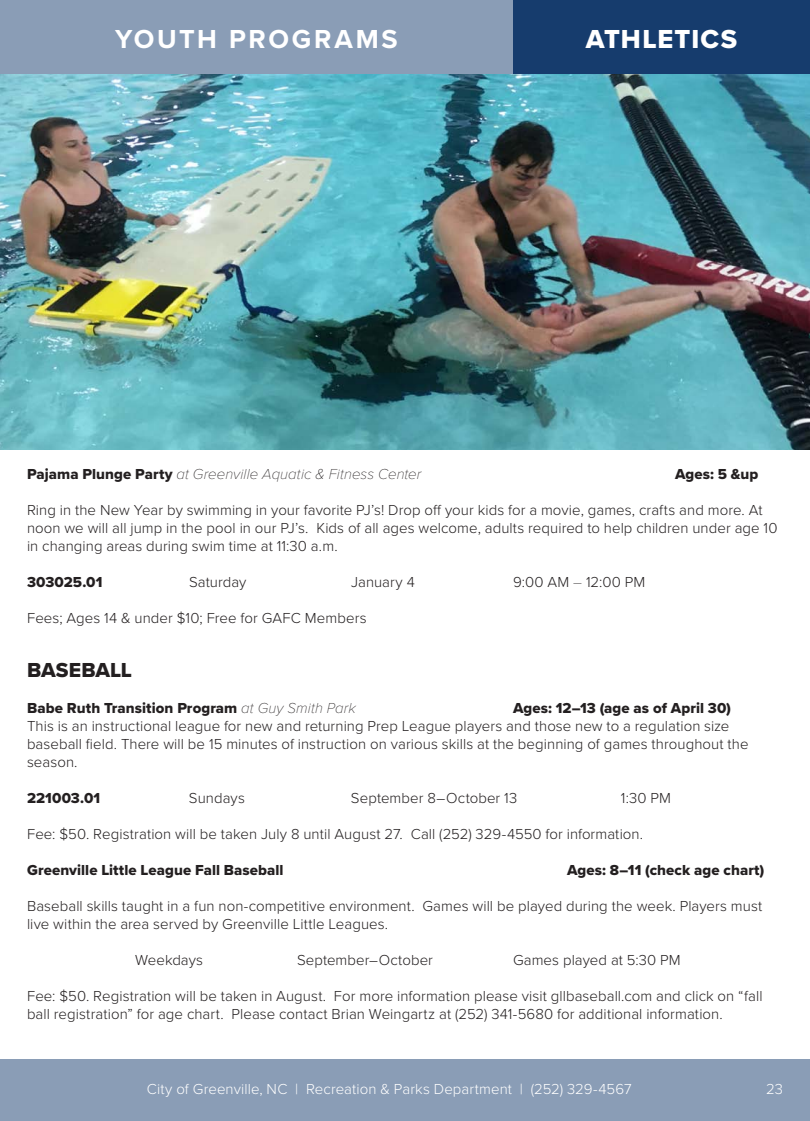
<style>
.page{position:relative;width:810px;height:1121px;background:#fff}
.page>*{position:absolute;margin:0;border:0;box-sizing:border-box;transform-origin:0 0}
.t1{font:700 27px "Proxima Nova";letter-spacing:.095em;color:#fff}
.t2{font:27px "Proxima Nova Extrabld";letter-spacing:.04em;color:#fff}
.t3{font:21px "Proxima Nova Extrabld";color:#231f20}
.t4{font:300 15px/18px "Proxima Nova";letter-spacing:.005em;color:#231f20}
.t5{font:15px "Proxima Nova Extrabld";letter-spacing:.005em;color:#231f20}
.t6{font:300 15px "Proxima Nova";letter-spacing:.005em;color:#fff}
.t7{font:italic 100 15px "Proxima Nova";letter-spacing:.005em;color:#231f20}
.s1{font-family:"Proxima Nova Extrabld";font-weight:400;font-style:normal}
.s2{font-family:"Proxima Nova T";font-weight:100}
.s3{font-family:"Proxima Nova";font-weight:100;font-style:italic}
</style>
<div class="page">
<div style="left:0;top:1059px;width:810px;height:61px;background:#8a9db6"></div>
<svg style="left:0;top:0;width:810px;height:75px;background:#617b9c"></svg>
<img style="left:0;top:75px;width:810px;height:375px">
<h1 class="t1" style="left:115px;top:19px;width:284px">YOUTH PROGRAMS</h1>
<p class="t2" style="left:586px;top:19px;width:153px">ATHLETICS</p>
<p class="t7" style="left:27px;top:462px;width:396px"><span class="s1">Pajama Plunge Party</span> at Greenville Aquatic &amp; Fitness Center</p>
<p class="t5" style="left:675px;top:462px;width:85px">Ages: 5 &amp;up</p>
<p class="t4" style="left:27px;top:500px;width:752px">Ring in the New Year by swimming in your favorite PJ’s! Drop off your kids for a movie, games, crafts and more. At noon we will all jump in the pool in our PJ’s. Kids of all ages welcome, adults required to help children under age 10 in changing areas during swim time at 11:30 a.m.</p>
<p class="t5" style="left:27px;top:570px;width:77px">303025.01</p>
<p class="t4" style="left:189px;top:572px;width:59px">Saturday</p>
<p class="t4" style="left:351px;top:572px;width:65px">January 4</p>
<p class="t4" style="left:513px;top:572px;width:134px">9:00 AM <span class="s2">–</span> 12:00 PM</p>
<p class="t4" style="left:27px;top:608px;width:341px">Fees; Ages 14 &amp; under $10; Free for GAFC Members</p>
<p class="t3" style="left:27px;top:654px;width:106px">BASEBALL</p>
<p class="t5" style="left:27px;top:696px;width:330px">Babe Ruth Transition Program <span class="s3">at Guy Smith Park</span></p>
<p class="t5" style="left:513px;top:696px;width:220px">Ages: 12–13 (age as of April 30)</p>
<p class="t4" style="left:27px;top:716px;width:723px">This is an instructional league for new and returning Prep League players and those new to a regulation size baseball field. There will be 15 minutes of instruction on various skills at the beginning of games throughout the season.</p>
<p class="t5" style="left:27px;top:786px;width:75px">221003.01</p>
<p class="t4" style="left:189px;top:788px;width:57px">Sundays</p>
<p class="t4" style="left:351px;top:788px;width:168px">September 8–October 13</p>
<p class="t4" style="left:621px;top:788px;width:51px">1:30 PM</p>
<p class="t4" style="left:27px;top:824px;width:618px">Fee: $50. Registration will be taken July 8 until August 27. Call (252) 329-4550 for information.</p>
<p class="t5" style="left:27px;top:858px;width:258px">Greenville Little League Fall Baseball</p>
<p class="t5" style="left:567px;top:858px;width:199px">Ages: 8–11 (check age chart)</p>
<p class="t4" style="left:27px;top:896px;width:737px">Baseball skills taught in a fun non-competitive environment. Games will be played during the week. Players must live within the area served by Greenville Little Leagues.</p>
<p class="t4" style="left:135px;top:950px;width:70px">Weekdays</p>
<p class="t4" style="left:297px;top:950px;width:138px">September–October</p>
<p class="t4" style="left:513px;top:950px;width:169px">Games played at 5:30 PM</p>
<p class="t4" style="left:27px;top:986px;width:737px">Fee: $50. Registration will be taken in August. For more information please visit gllbaseball.com and click on “fall ball registration” for age chart. Please contact Brian Weingartz at (252) 341-5680 for additional information.</p>
<p class="t6" style="left:147px;top:1077px;width:486px">City of Greenville, NC | Recreation &amp; Parks Department | (252) 329-4567</p>
<p class="t6" style="left:766px;top:1077px;width:18px">23</p>
</div>
